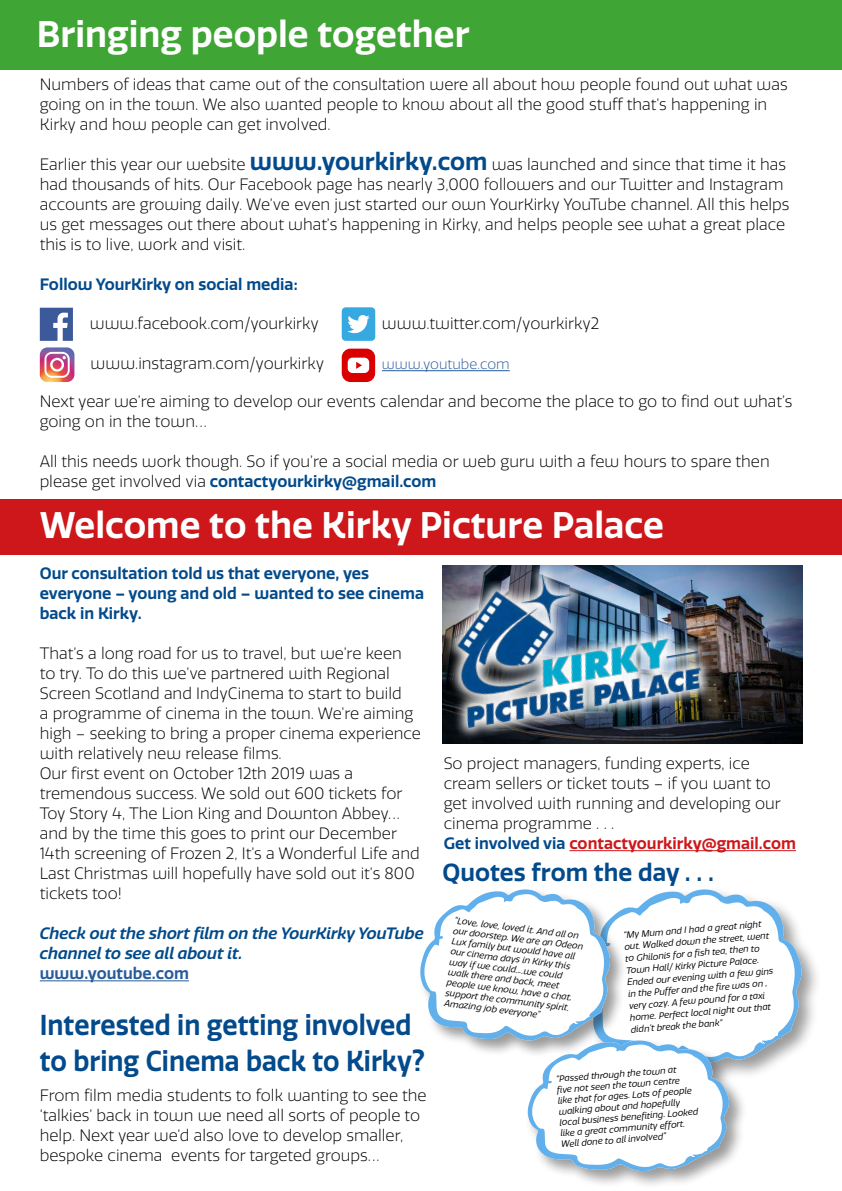
<style>
.page{position:relative;width:842px;height:1191px;background:#fff}
.page>*{position:absolute;margin:0;border:0;box-sizing:border-box;transform-origin:0 0}
.t1{font:600 36px "Quatro";color:#fff}
.t2{font:600 28px/36px "Quatro";color:#024a8b;scale:.94 1}
.t3{font:600 24px "Quatro";color:#024a8b}
.t4{font:300 16px/20px "Quatro";color:#000}
.t5{font:600 16px/20px "Quatro";color:#024a8b}
.t6{font:italic 600 16px/20px "Quatro";color:#024a8b}
.t7{font:600 16px "Quatro";color:#275b9b}
.t8{font:300 14px "Quatro";color:#275b9b}
.t9{font:italic 9px/10.4px "Quatro";color:#000}
.s1{font-weight:600;font-size:24px;color:#024a8b}
.s2{font-weight:600;color:#024a8b}
.s3{font-weight:600;color:#cd171a}
</style>
<div class="page">
<div style="left:0;top:0;width:842px;height:69px;background:#3fa535"></div>
<div style="left:0;top:499px;width:842px;height:55px;background:#cd171a"></div>
<hr style="left:40px;top:980px;width:149px;height:1px;background:#275b9b">
<hr style="left:569px;top:850px;width:227px;height:1px;background:#cd171a">
<img style="left:720px;top:565px;width:83px;height:178px">
<div style="left:581px;top:886px;width:241px;height:196px;background:#000;opacity:.4"></div>
<div style="left:418px;top:887px;width:209px;height:171px;background:#fff"></div>
<div style="left:525px;top:1038px;width:223px;height:152px;background:#000;opacity:.4"></div>
<svg style="left:420px;top:889px;width:382px;height:290px"></svg>
<svg style="left:429px;top:554px;width:291px;height:190px"></svg>
<img style="left:445px;top:554px;width:259px;height:174px">
<svg style="left:40px;top:347px;width:34px;height:35px"></svg>
<svg style="left:40px;top:308px;width:33px;height:33px"></svg>
<hr style="left:382px;top:370px;width:128px;height:1px;background:#275b9b">
<div style="left:342px;top:307px;width:33px;height:34px;background:#36a9e1;border-radius:4px"></div>
<svg style="left:347px;top:315px;width:23px;height:18px"></svg>
<div style="left:342px;top:348px;width:33px;height:34px;background:#db0000;border-radius:9px"></div>
<div style="left:348px;top:358px;width:21px;height:15px;background:#fff;border-radius:5px"></div>
<svg style="left:356px;top:362px;width:6px;height:7px"></svg>
<h1 class="t1" style="left:37px;top:13px;width:434px">Bringing people together</h1>
<p class="t4" style="left:40px;top:75px;width:749px">Numbers of ideas that came out of the consultation were all about how people found out what was going on in the town. We also wanted people to know about all the good stuff that’s happening in<br>Kirky and how people can get involved.</p>
<p class="t4" style="left:40px;top:155px;width:751px">Earlier this year our website <span class="s1">www.yourkirky.com</span> was launched and since that time it has had thousands of hits. Our Facebook page has nearly 3,000 followers and our Twitter and Instagram accounts are growing daily. We’ve even just started our own YourKirky YouTube channel. All this helps us get messages out there about what’s happening in Kirky, and helps people see what a great place this is to live, work and visit.</p>
<p class="t5" style="left:40px;top:275px;width:259px">Follow YourKirky on social media:</p>
<p class="t4" style="left:90px;top:313px;width:231px">www.facebook.com/yourkirky</p>
<p class="t4" style="left:382px;top:313px;width:219px">www.twitter.com/yourkirky2</p>
<p class="t8" style="left:382px;top:356px;width:129px">www.youtube.com</p>
<p class="t4" style="left:91px;top:354px;width:235px">www.instagram.com/yourkirky</p>
<p class="t4" style="left:40px;top:391px;width:754px">Next year we’re aiming to develop our events calendar and become the place to go to find out what’s going on in the town…</p>
<p class="t4" style="left:40px;top:451px;width:732px">All this needs work though. So if you’re a social media or web guru with a few hours to spare then please get involved via <span class="s2">contactyourkirky@gmail.com</span></p>
<h1 class="t1" style="left:40px;top:504px;width:626px">Welcome to the Kirky Picture Palace</h1>
<p class="t5" style="left:40px;top:563px;width:386px">Our consultation told us that everyone, yes everyone – young and old – wanted to see cinema back in Kirky.</p>
<p class="t4" style="left:40px;top:644px;width:383px">That’s a long road for us to travel, but we’re keen to try. To do this we’ve partnered with Regional Screen Scotland and IndyCinema to start to build<br>a programme of cinema in the town. We’re aiming high – seeking to bring a proper cinema experience with relatively new release films.<br>Our first event on October 12th 2019 was a tremendous success. We sold out 600 tickets for Toy Story 4, The Lion King and Downton Abbey… and by the time this goes to print our December 14th screening of Frozen 2, It’s a Wonderful Life and Last Christmas will hopefully have sold out it’s 800 tickets too!</p>
<p class="t6" style="left:40px;top:923px;width:385px">Check out the short film on the YourKirky YouTube channel to see all about it.</p>
<p class="t7" style="left:40px;top:964px;width:151px">www.youtube.com</p>
<h2 class="t2" style="left:40px;top:1007px;width:411px">Interested in getting involved to bring Cinema back to Kirky?</h2>
<p class="t4" style="left:40px;top:1086px;width:388px">From film media students to folk wanting to see the ‘talkies’ back in town we need all sorts of people to help. Next year we’d also love to develop smaller, bespoke cinema events for targeted groups…</p>
<p class="t4" style="left:444px;top:753px;width:354px">So project managers, funding experts, ice cream sellers or ticket touts – if you want to get involved with running and developing our cinema programme . . .<br><span class="s2">Get involved via</span> <span class="s3">contactyourkirky@gmail.com</span></p>
<h3 class="t3" style="left:442px;top:859px;width:273px">Quotes from the day . . .</h3>
<p class="t9" style="left:455px;top:915px;width:132px;rotate:7deg">“Love, love, loved it. And all on our doorstep. We are an Odeon<br>Lux family but would have all our cinema days in Kirky this way if we could....we could walk there and back, meet people we know, have a chat, support the community spirit.<br>Amazing job everyone”</p>
<p class="t9" style="left:623px;top:928px;width:148px;line-height:12px;rotate:-4deg">“My Mum and I had a great night out. Walked down the street, went to Ghilonis for a fi sh tea, then to<br>Town Hall/ Kirky Picture Palace.<br>Ended our evening with a few gins in the Puffer and the fi re was on , very cozy. A few pound for a taxi home. Perfect local night out that didn’t break the bank”</p>
<p class="t9" style="left:556px;top:1073px;width:141px;rotate:-4deg">“Passed through the town at<br>fi ve not seen the town centre like that for ages. Lots of people walking about and hopefully local business benefi ting. Looked like a great community effort.<br>Well done to all involved”</p>
</div>
